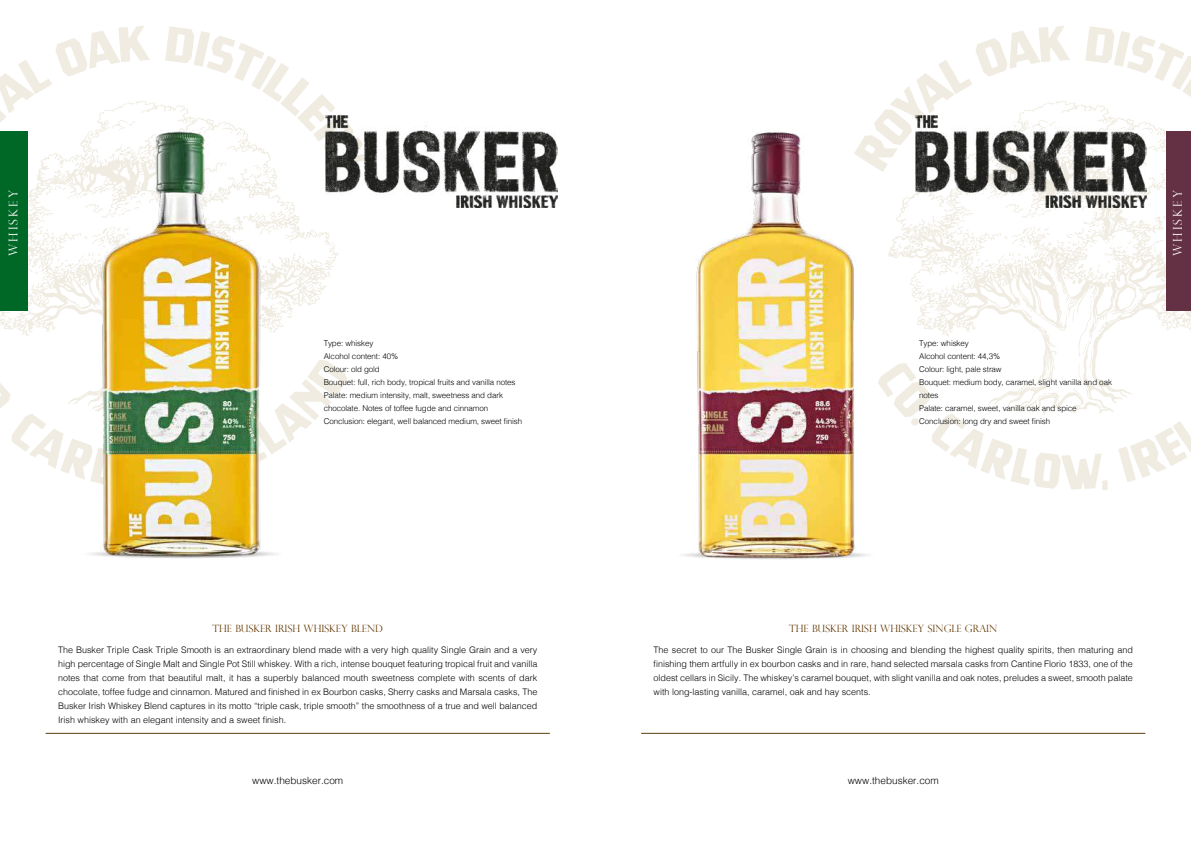
<style>
.page{position:relative;width:1191px;height:842px;background:#fff}
.page>*{position:absolute;margin:0;border:0;box-sizing:border-box;transform-origin:0 0}
.t1{font:300 12px "Perpetua Titling";letter-spacing:.18em;color:#fff}
.t2{font:300 10px "Perpetua Titling";color:#613700}
.t3{font:300 10px "Helvetica";color:#000}
.t4{font:300 9px/14px "Helvetica";color:#000;text-align:justify}
.t5{font:300 8px/13px "Helvetica";letter-spacing:-.01em;color:#000}
</style>
<div class="page">
<svg style="left:894px;top:26px;width:176px;height:75px"></svg>
<svg style="left:1085px;top:26px;width:106px;height:71px"></svg>
<svg style="left:903px;top:415px;width:204px;height:75px"></svg>
<svg style="left:1118px;top:421px;width:73px;height:61px"></svg>
<svg style="left:890px;top:101px;width:301px;height:314px"></svg>
<svg style="left:0;top:26px;width:150px;height:75px"></svg>
<svg style="left:165px;top:26px;width:177px;height:89px"></svg>
<svg style="left:12px;top:415px;width:48px;height:54px"></svg>
<svg style="left:295px;top:369px;width:52px;height:62px"></svg>
<svg style="left:0;top:101px;width:338px;height:314px"></svg>
<hr style="left:46px;top:733px;width:504px;height:1px;background:#5b3e0d">
<img style="left:60px;top:101px;width:235px;height:457px">
<div style="left:0;top:132px;width:27px;height:179px;background:#006826"></div>
<img style="left:683px;top:109px;width:207px;height:451px">
<hr style="left:641px;top:733px;width:504px;height:1px;background:#5b3e0d">
<div style="left:1166px;top:132px;width:25px;height:179px;background:#643044"></div>
<img style="left:915px;top:115px;width:231px;height:93px">
<img style="left:326px;top:115px;width:231px;height:93px">
<h1 class="t1" style="left:6px;top:256px;width:68px;rotate:-90deg">WHISKEY</h1>
<p class="t5" style="left:324px;top:336px;width:200px">Type: whiskey<br>Alcohol content: 40%<br>Colour: old gold<br>Bouquet: full, rich body, tropical fruits and vanilla notes Palate: medium intensity, malt, sweetness and dark chocolate. Notes of toffee fugde and cinnamon Conclusion: elegant, well balanced medium, sweet finish</p>
<p class="t2" style="left:212px;top:623px;width:172px">THE BUSKER IRISH WHISKEY BLEND</p>
<p class="t4" style="left:58px;top:642px;width:481px">The Busker Triple Cask Triple Smooth is an extraordinary blend made with a very high quality Single Grain and a very high percentage of Single Malt and Single Pot Still whiskey. With a rich, intense bouquet featuring tropical fruit and vanilla notes that come from that beautiful malt, it has a superbly balanced mouth sweetness complete with scents of dark chocolate, toffee fudge and cinnamon. Matured and finished in ex Bourbon casks, Sherry casks and Marsala casks, The Busker Irish Whiskey Blend captures in its motto “triple cask, triple smooth” the smoothness of a true and well balanced Irish whiskey with an elegant intensity and a sweet finish.</p>
<p class="t3" style="left:252px;top:772px;width:93px">www.thebusker.com</p>
<p class="t5" style="left:919px;top:336px;width:194px">Type: whiskey<br>Alcohol content: 44,3%<br>Colour: light, pale straw<br>Bouquet: medium body, caramel, slight vanilla and oak notes<br>Palate: caramel, sweet, vanilla oak and spice<br>Conclusion: long dry and sweet finish</p>
<h1 class="t1" style="left:1170px;top:256px;width:68px;rotate:-90deg">WHISKEY</h1>
<p class="t2" style="left:789px;top:623px;width:210px">THE BUSKER IRISH WHISKEY SINGLE GRAIN</p>
<p class="t4" style="left:653px;top:642px;width:481px">The secret to our The Busker Single Grain is in choosing and blending the highest quality spirits, then maturing and finishing them artfully in ex bourbon casks and in rare, hand selected marsala casks from Cantine Florio 1833, one of the oldest cellars in Sicily. The whiskey’s caramel bouquet, with slight vanilla and oak notes, preludes a sweet, smooth palate with long-lasting vanilla, caramel, oak and hay scents.</p>
<p class="t3" style="left:847px;top:772px;width:93px">www.thebusker.com</p>
</div>
